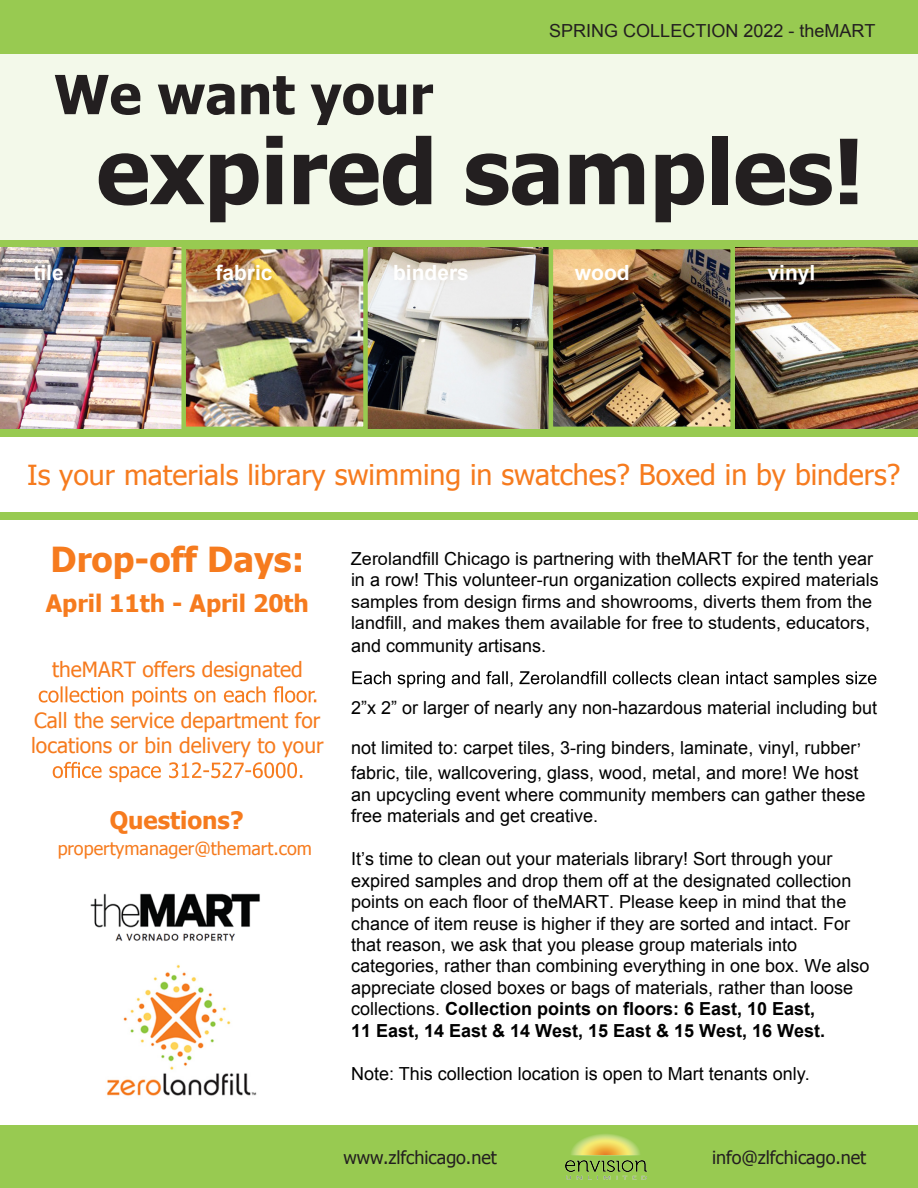
<style>
.page{position:relative;width:918px;height:1188px;background:#fff}
.page>*{position:absolute;margin:0;border:0;box-sizing:border-box;transform-origin:0 0}
.t1{font:700 90px "Tahoma";color:#231f20}
.t2{font:700 54px "Tahoma";color:#231f20}
.t3{font:700 34.5px "Tahoma";color:#f67b1e}
.t4{font:28.5px "Tahoma";color:#f67b1e}
.t5{font:700 24px "Tahoma";color:#f67b1e}
.t6{font:700 24px "Tahoma";color:#f67b1e}
.t7{font:21px/25.2px "Tahoma";color:#f67b1e}
.t8{font:700 21px "Arial";color:#fff}
.t9{font:18px/21.5px "Arial";color:#000}
.t10{font:18px/21.6px "Arial";color:#000}
.t11{font:18px "Tahoma";color:#231f20}
.t12{font:18px "Arial";color:#231f20}
.t13{font:18px "Tahoma";color:#f67b1e}
.s1{font-style:inherit}
.s2{font-size:27.6px}
.s3{font-weight:700}
</style>
<div class="page">
<div style="left:0;top:49px;width:918px;height:202px;background:#f3f9ea"></div>
<div style="left:0;top:1126px;width:918px;height:62px;background:#98ca51"></div>
<div style="left:0;top:0;width:918px;height:54px;background:#98ca51"></div>
<div style="left:0;top:512px;width:918px;height:7px;background:#98ca51"></div>
<div style="left:0;top:419px;width:918px;height:18px;background:#98ca51"></div>
<div style="left:0;top:240px;width:918px;height:18px;background:#98ca51"></div>
<img style="left:1px;top:247px;width:180px;height:182px">
<img style="left:186px;top:247px;width:362px;height:182px">
<div style="left:181px;top:245px;width:187px;height:186px;border:4px solid #98ca51"></div>
<img style="left:554px;top:250px;width:176px;height:176px">
<div style="left:549px;top:245px;width:186px;height:186px;border:4px solid #98ca51"></div>
<img style="left:735px;top:247px;width:182px;height:182px">
<svg style="left:39px;top:686px;width:277px;height:21px"></svg>
<svg style="left:53px;top:762px;width:249px;height:20px"></svg>
<img style="left:107px;top:964px;width:150px;height:132px">
<svg style="left:352px;top:671px;width:524px;height:17px"></svg>
<img style="left:90px;top:893px;width:170px;height:48px">
<img style="left:566px;top:1134px;width:82px;height:46px">
<p class="t12" style="left:549px;top:19px;width:328px">SPRING COLLECTION 202<span class="s1">2</span> - <span class="s1">the</span>MART</p>
<h2 class="t2" style="left:54px;top:57px;width:381px">We want your</h2>
<h1 class="t1" style="left:96px;top:108px;width:769px">expired samples!</h1>
<p class="t8" style="left:33px;top:258px;width:32px">tile</p>
<p class="t8" style="left:215px;top:258px;width:59px">fabric</p>
<p class="t8" style="left:393px;top:258px;width:77px">binders</p>
<p class="t8" style="left:575px;top:258px;width:56px">wood</p>
<p class="t8" style="left:768px;top:258px;width:49px">vinyl</p>
<h3 class="t4" style="left:27px;top:455px;width:875px"><span class="s2">Is your materials library</span> swimming in swatches? Boxed in by binders?</h3>
<h3 class="t3" style="left:51px;top:535px;width:255px">Drop-off Days:</h3>
<h3 class="t5" style="left:46px;top:587px;width:265px">April 11th - April 20th</h3>
<p class="t7" style="left:52px;top:658px;width:252px">theMART offers designated</p>
<p class="t7" style="left:31px;top:706px;width:294px">Call the service department for locations or bin delivery to your</p>
<h3 class="t6" style="left:110px;top:804px;width:135px">Questions?</h3>
<p class="t13" style="left:58px;top:836px;width:256px">propertymanager@themart.com</p>
<p class="t10" style="left:351px;top:547px;width:529px">Zerolandfill Chicago is partnering with theMART for <span class="s1">the tenth year in a row! This volunteer-run organization collects</span> expired materials samples from design firms and showrooms, diverts them from the landfill, and makes them available for free to students, educators,</p>
<p class="t9" style="left:351px;top:636px;width:197px">and community artisans.</p>
<p class="t9" style="left:351px;top:688px;width:528px;line-height:39.6px">2”x 2” or larger of nearly any non-hazardous material including but not limited to: carpet tiles, 3-ring binders, laminate, vinyl, rubber</p>
<p class="t9" style="left:351px;top:722px;width:512px;line-height:34.2px;text-align:right">,<br>fabric, tile, wallcovering, glass, wood, metal, and more! We host</p>
<p class="t9" style="left:351px;top:784px;width:516px">an upcycling event where community members can gather these free materials and get creative.</p>
<p class="t9" style="left:351px;top:849px;width:502px">It’s time to clean out your materials library! Sort through your expired samples and drop them off at the designated collection</p>
<p class="t10" style="left:351px;top:891px;width:497px">points on each floor of theMART. Please keep in mind that the</p>
<p class="t9" style="left:351px;top:913px;width:520px">chance of item reuse is higher if they are sorted and intact. For that reason, we ask that you please group materials into categories, rather than combining everything in one box. We also appreciate closed boxes or bags of materials, rather than loose collections. <span class="s3">Collection points on floors: 6</span> <span class="s3">East</span><span class="s3">, 10 East,<br>11 East, 14 East &amp; 14 West, 15 East &amp; 15 West, 16 West.</span></p>
<p class="t9" style="left:351px;top:1063px;width:460px">Note: This collection location is open to Mart tenants only.</p>
<p class="t11" style="left:344px;top:1145px;width:155px">www.zlfchicago.net</p>
<p class="t11" style="left:712px;top:1145px;width:156px">info@zlfchicago.net</p>
</div>
